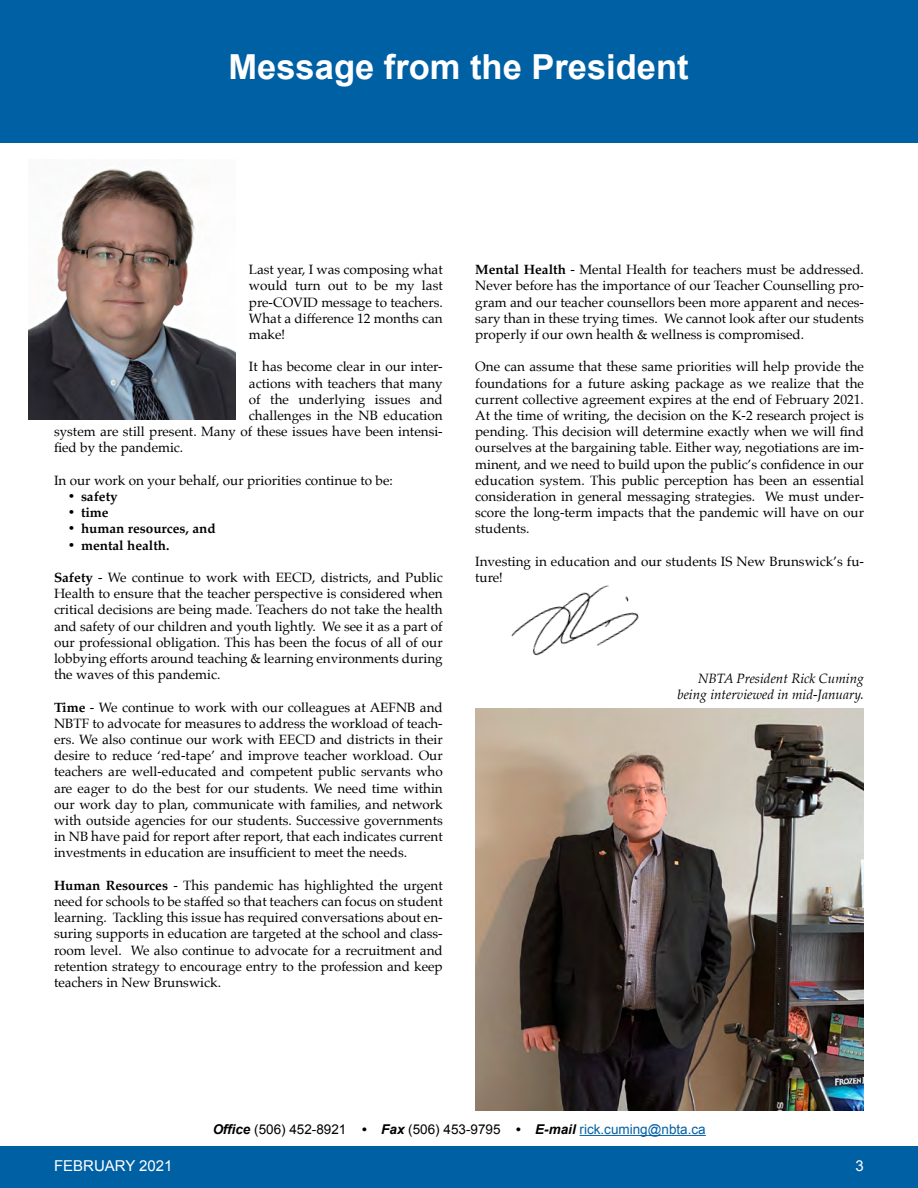
<style>
.page{position:relative;width:918px;height:1188px;background:#fff}
.page>*{position:absolute;margin:0;border:0;box-sizing:border-box;transform-origin:0 0}
.t1{font:700 34.5px "Arial";color:#fff}
.t2{font:15px "Arial";color:#fff}
.t3{font:13.5px/16.2px "Palatino";color:#000;text-align:justify}
.t4{font:13.5px "Arial";color:#000}
.t5{font:italic 13.5px/16.2px "Palatino";color:#000;text-align:right}
.t6{font:700 13.5px "Palatino";color:#000}
.s1{font-weight:700}
.s2{font-weight:700;font-style:italic}
.s3{color:#0060a4}
</style>
<div class="page">
<div style="left:0;top:1147px;width:918px;height:41px;background:#0060a4"></div>
<div style="left:0;top:0;width:918px;height:143px;background:#0060a4"></div>
<hr style="left:580px;top:1135px;width:126px;height:1px;background:#0060a4">
<img style="left:28px;top:168px;width:207px;height:251px">
<img style="left:511px;top:585px;width:128px;height:71px">
<img style="left:475px;top:709px;width:389px;height:402px">
<h1 class="t1" style="left:229px;top:44px;width:462px">Message from the President</h1>
<p class="t3" style="left:249px;top:261px;width:195px">Last year, I was composing what would turn out to be my last pre-COVID message to teachers.<br>What a difference 12 months can make!</p>
<p class="t3" style="left:249px;top:359px;width:195px">It has become clear in our inter-</p>
<p class="t3" style="left:249px;top:375px;width:195px">actions with teachers that many</p>
<p class="t3" style="left:249px;top:391px;width:195px">of the underlying issues and</p>
<p class="t3" style="left:249px;top:407px;width:195px">challenges in the NB education</p>
<p class="t3" style="left:54px;top:423px;width:390px">system are still present. Many of these issues have been intensi-</p>
<p class="t3" style="left:54px;top:440px;width:131px">fied by the pandemic.</p>
<p class="t3" style="left:54px;top:472px;width:340px">In our work on your behalf, our priorities continue to be:</p>
<p class="t6" style="left:68px;top:485px;width:52px">• safety</p>
<p class="t6" style="left:68px;top:501px;width:43px">• time</p>
<p class="t6" style="left:68px;top:517px;width:150px">• human resources, and</p>
<p class="t6" style="left:68px;top:534px;width:103px">• mental health.</p>
<p class="t3" style="left:54px;top:569px;width:390px"><span class="s1">Safety</span> - We continue to work with EECD, districts, and Public Health to ensure that the teacher perspective is considered when critical decisions are being made. Teachers do not take the health and safety of our children and youth lightly. We see it as a part of our professional obligation. This has been the focus of all of our lobbying efforts around teaching &amp; learning environments during the waves of this pandemic.</p>
<p class="t3" style="left:54px;top:699px;width:390px"><span class="s1">Time</span> - We continue to work with our colleagues at AEFNB and NBTF to advocate for measures to address the workload of teach&shy;ers. We also continue our work with EECD and districts in their desire to reduce ‘red-tape’ and improve teacher workload. Our teachers are well-educated and competent public servants who are eager to do the best for our students. We need time within our work day to plan, communicate with families, and network with outside agencies for our students. Successive governments in NB have paid for report after report, that each indicates current investments in education are insufficient to meet the needs.</p>
<p class="t3" style="left:54px;top:877px;width:390px"><span class="s1">Human Resources</span> - This pandemic has highlighted the urgent need for schools to be staffed so that teachers can focus on student learning. Tackling this issue has required conversations about en&shy;suring supports in education are targeted at the school and class&shy;room level. We also continue to advocate for a recruitment and retention strategy to encourage entry to the profession and keep teachers in New Brunswick.</p>
<p class="t3" style="left:475px;top:261px;width:390px"><span class="s1">Mental Health</span> - Mental Health for teachers must be addressed.<br>Never before has the importance of our Teacher Counselling pro&shy;gram and our teacher counsellors been more apparent and neces&shy;sary than in these trying times. We cannot look after our students properly if our own health &amp; wellness is compromised.</p>
<p class="t3" style="left:475px;top:359px;width:390px">One can assume that these same priorities will help provide the foundations for a future asking package as we realize that the current collective agreement expires at the end of February 2021.<br>At the time of writing, the decision on the K-2 research project is pending. This decision will determine exactly when we will find ourselves at the bargaining table. Either way, negotiations are im&shy;minent, and we need to build upon the public’s confidence in our education system. This public perception has been an essential consideration in general messaging strategies. We must under&shy;score the long-term impacts that the pandemic will have on our students.</p>
<p class="t3" style="left:475px;top:553px;width:390px">Investing in education and our students IS New Brunswick’s fu&shy;ture!</p>
<p class="t5" style="left:677px;top:670px;width:188px">NBTA President Rick Cuming being interviewed in mid-January.</p>
<p class="t4" style="left:212px;top:1120px;width:495px"><span class="s2">Office</span> (506) 452-8921 <span class="s2">• Fax</span> (506) 453-9795 <span class="s2">• E-mail</span> <span class="s3">rick.cuming@nbta.ca</span></p>
<p class="t2" style="left:54px;top:1156px;width:120px">FEBRUARY 2021</p>
<p class="t2" style="left:856px;top:1156px;width:10px">3</p>
</div>
